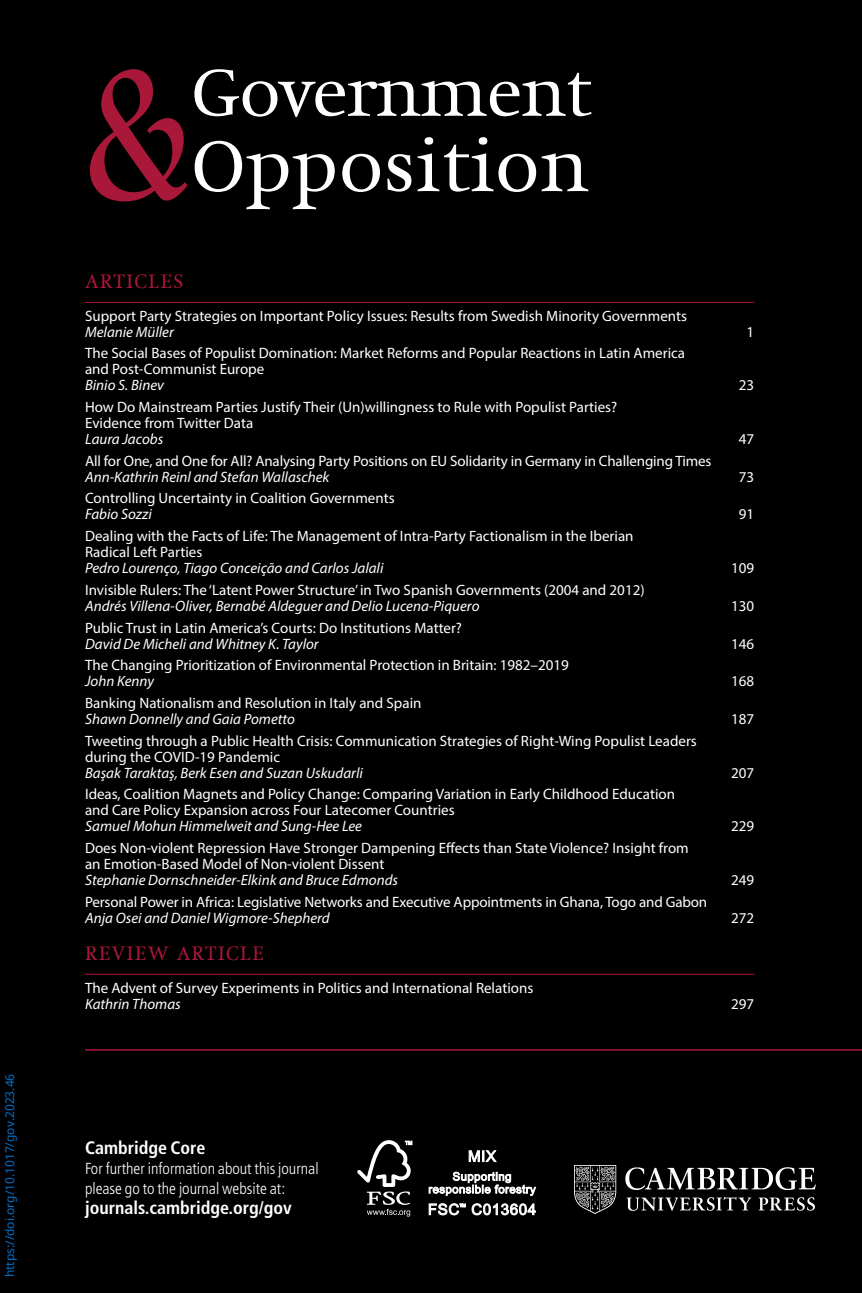
<style>
.page{position:relative;width:862px;height:1293px;background:#000}
.page>*{position:absolute;margin:0;border:0;box-sizing:border-box;transform-origin:0 0}
.t1{font:191px "Hollander Com";color:#a91739;scale:.8 1}
.t2{font:73.4px "Hollander Com";letter-spacing:.025em;color:#fff}
.t3{font:68px "Hollander Com";color:#fff}
.t4{font:20px "Hollander Com";letter-spacing:.07em;color:#a91739}
.t5{font:700 condensed 18px "Frutiger LT Std";color:#fff}
.t6{font:300 condensed 16px/20px "Frutiger LT Std";color:#fff}
.t7{font:15px/16px "Myriad Pro";color:#fff}
.s1{font-style:italic}
</style>
<div class="page">
<hr style="left:85px;top:1049px;width:777px;height:1px;background:#a91739">
<hr style="left:85px;top:302px;width:669px;height:1px;background:#a91739">
<hr style="left:85px;top:974px;width:669px;height:1px;background:#a91739">
<svg style="left:357px;top:1140px;width:55px;height:76px"></svg>
<svg style="left:468px;top:1150px;width:29px;height:13px"></svg>
<svg style="left:429px;top:1171px;width:107px;height:25px"></svg>
<svg style="left:428px;top:1203px;width:108px;height:12px"></svg>
<img style="left:574px;top:1165px;width:241px;height:49px">
<p class="t1" style="left:85px;top:52px;width:132px">&amp;</p>
<p class="t3" style="left:192px;top:63px;width:401px">Government</p>
<p class="t2" style="left:192px;top:134px;width:398px">Opposition</p>
<p class="t4" style="left:85px;top:272px;width:100px">ARTICLES</p>
<p class="t7" style="left:85px;top:309px;width:603px">Support Party Strategies on Important Policy Issues: Results from Swedish Minority Governments<br><span class="s1">Melanie Müller</span></p>
<p class="t7" style="left:85px;top:346px;width:601px">The Social Bases of Populist Domination: Market Reforms and Popular Reactions in Latin America and Post-Communist Europe<br><span class="s1">Binio S. Binev</span></p>
<p class="t7" style="left:85px;top:400px;width:534px">How Do Mainstream Parties Justify Their (Un)willingness to Rule with Populist Parties?<br>Evidence from Twitter Data<br><span class="s1">Laura Jacobs</span></p>
<p class="t7" style="left:85px;top:454px;width:628px">All for One, and One for All? Analysing Party Positions on EU Solidarity in Germany in Challenging Times<br><span class="s1">Ann-Kathrin Reinl and Stefan Wallaschek</span></p>
<p class="t7" style="left:85px;top:491px;width:311px">Controlling Uncertainty in Coalition Governments<br><span class="s1">Fabio Sozzi</span></p>
<p class="t7" style="left:85px;top:529px;width:550px">Dealing with the Facts of Life: The Management of Intra-Party Factionalism in the Iberian<br>Radical Left Parties<br><span class="s1">Pedro Lourenço, Tiago Conceição and Carlos Jalali</span></p>
<p class="t7" style="left:85px;top:583px;width:561px">Invisible Rulers: The ‘Latent Power Structure’ in Two Spanish Governments (2004 and 2012)<br><span class="s1">Andrés Villena-Oliver, Bernabé Aldeguer and Delio Lucena-Piquero</span></p>
<p class="t7" style="left:85px;top:620px;width:378px">Public Trust in Latin America’s Courts: Do Institutions Matter?<br><span class="s1">David De Micheli and Whitney K. Taylor</span></p>
<p class="t7" style="left:85px;top:658px;width:485px">The Changing Prioritization of Environmental Protection in Britain: 1982–2019<br><span class="s1">John Kenny</span></p>
<p class="t7" style="left:85px;top:696px;width:338px">Banking Nationalism and Resolution in Italy and Spain<br><span class="s1">Shawn Donnelly and Gaia Pometto</span></p>
<p class="t7" style="left:85px;top:733px;width:613px">Tweeting through a Public Health Crisis: Communication Strategies of Right-Wing Populist Leaders during the COVID-19 Pandemic<br><span class="s1">Başak Taraktaş, Berk Esen and Suzan Uskudarli</span></p>
<p class="t7" style="left:85px;top:787px;width:591px">Ideas, Coalition Magnets and Policy Change: Comparing Variation in Early Childhood Education and Care Policy Expansion across Four Latecomer Countries<br><span class="s1">Samuel Mohun Himmelweit and Sung-Hee Lee</span></p>
<p class="t7" style="left:85px;top:841px;width:605px">Does Non-violent Repression Have Stronger Dampening Effects than State Violence? Insight from an Emotion-Based Model of Non-violent Dissent<br><span class="s1">Stephanie Dornschneider-Elkink and Bruce Edmonds</span></p>
<p class="t7" style="left:85px;top:894px;width:623px">Personal Power in Africa: Legislative Networks and Executive Appointments in Ghana, Togo and Gabon<br><span class="s1">Anja Osei and Daniel Wigmore-Shepherd</span></p>
<p class="t4" style="left:85px;top:944px;width:180px">REVIEW ARTICLE</p>
<p class="t7" style="left:85px;top:980px;width:450px">The Advent of Survey Experiments in Politics and International Relations<br><span class="s1">Kathrin Thomas</span></p>
<p class="t7" style="left:746px;top:325px;width:9px">1</p>
<p class="t7" style="left:739px;top:378px;width:17px">23</p>
<p class="t7" style="left:739px;top:432px;width:17px">47</p>
<p class="t7" style="left:739px;top:470px;width:17px">73</p>
<p class="t7" style="left:739px;top:507px;width:17px">91</p>
<p class="t7" style="left:731px;top:561px;width:25px">109</p>
<p class="t7" style="left:731px;top:599px;width:25px">130</p>
<p class="t7" style="left:731px;top:636px;width:25px">146</p>
<p class="t7" style="left:731px;top:674px;width:25px">168</p>
<p class="t7" style="left:731px;top:712px;width:25px">187</p>
<p class="t7" style="left:731px;top:765px;width:25px">207</p>
<p class="t7" style="left:731px;top:819px;width:25px">229</p>
<p class="t7" style="left:731px;top:873px;width:25px">249</p>
<p class="t7" style="left:731px;top:910px;width:25px">272</p>
<p class="t7" style="left:731px;top:996px;width:25px">297</p>
<p class="t5" style="left:85px;top:1140px;width:122px">Cambridge Core</p>
<p class="t6" style="left:85px;top:1159px;width:235px">For further information about this journal please go to the journal website at:</p>
<p class="t5" style="left:85px;top:1200px;width:208px">journals.cambridge.org/gov</p>
</div>
